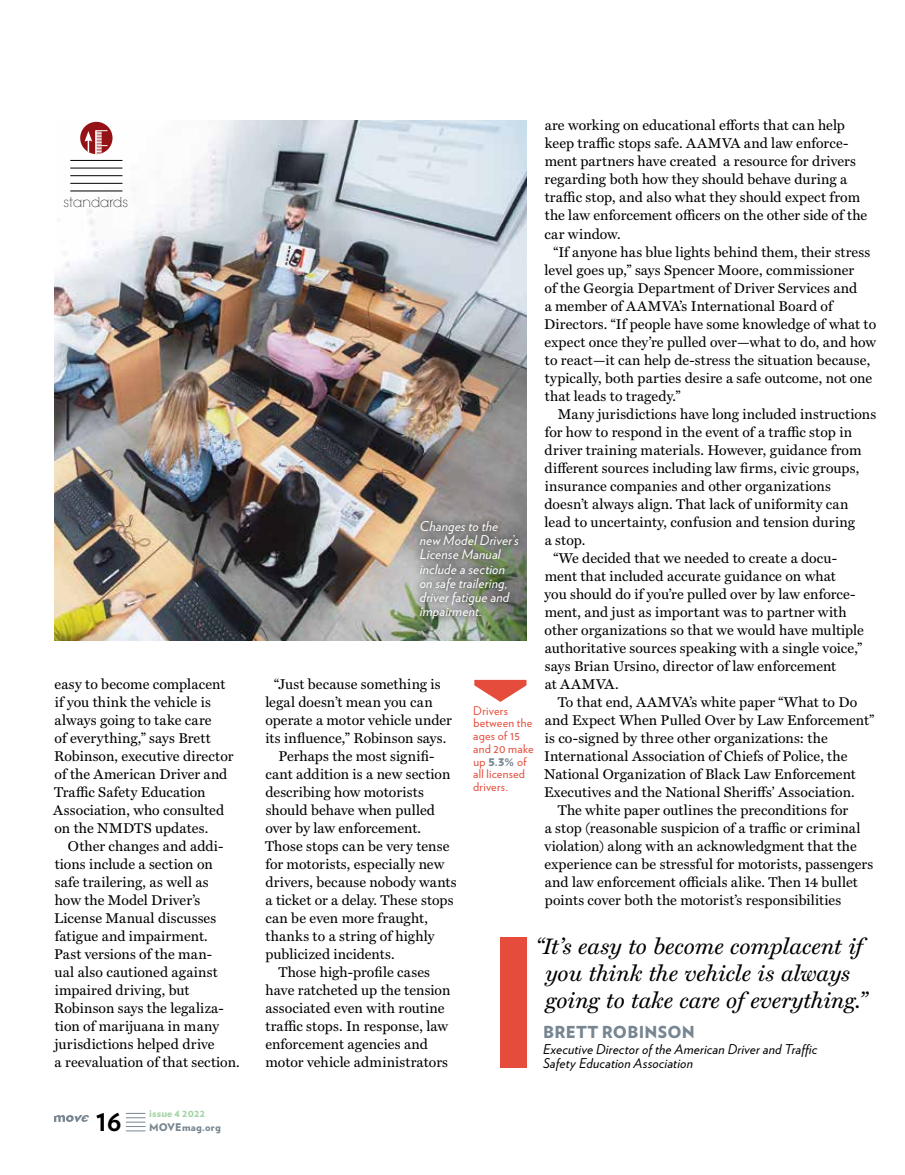
<style>
.page{position:relative;width:905px;height:1175px;background:#fff}
.page>*{position:absolute;margin:0;border:0;box-sizing:border-box;transform-origin:0 0}
.t1{font:700 30px "Verlag";color:#000}
.t2{font:italic 22.5px/27px "Miller Text";color:#000;text-align:center}
.t3{font:900 16.5px "Verlag";letter-spacing:.015em;color:#778691}
.t4{font:14.25px/18px "Miller Text";letter-spacing:.005em;color:#000}
.t5{font:italic 13.5px/14.2px "Verlag";letter-spacing:.015em;color:#fff}
.t6{font:italic 13.5px/14.2px "Verlag";letter-spacing:.01em;color:#000}
.t7{font:13.5px "RNS Camelia";letter-spacing:.005em;color:#000}
.t8{font:12px/12.8px "Verlag";letter-spacing:.02em;color:#e64c3b}
.t9{font:900 10.5px "Verlag";letter-spacing:.025em;color:#778691}
.t10{font:900 10.5px "Verlag";letter-spacing:.025em;color:#a5d5a7}
.s1{font-weight:900;font-size:10.5px;color:#778691}
</style>
<div class="page">
<img style="left:54px;top:120px;width:472px;height:521px">
<svg style="left:474px;top:680px;width:52px;height:22px"></svg>
<hr style="left:70px;top:160px;width:52px;height:1px;background:#000">
<hr style="left:70px;top:168px;width:52px;height:1px;background:#000">
<hr style="left:70px;top:175px;width:52px;height:1px;background:#000">
<hr style="left:70px;top:183px;width:52px;height:1px;background:#000">
<hr style="left:70px;top:191px;width:52px;height:1px;background:#000">
<div style="left:80px;top:122px;width:32px;height:32px;background:#941215;border-radius:50%"></div>
<svg style="left:85px;top:130px;width:22px;height:24px"></svg>
<svg style="left:412px;top:513px;width:114px;height:113px;background:#82877d"></svg>
<div style="left:501px;top:937px;width:26px;height:130px;background:#e64c3b"></div>
<svg style="left:54px;top:1115px;width:35px;height:6px"></svg>
<svg style="left:126px;top:1113px;width:19px;height:18px"></svg>
<p class="t7" style="left:64px;top:194px;width:66px">standards</p>
<p class="t4" style="left:53px;top:675px;width:182px">easy to become complacent if you think the vehicle is always going to take care<br>of everything,” says Brett<br>Robinson, executive director of the American Driver and<br>Traffic Safety Education<br>Association, who consulted on the NMDTS updates.</p>
<p class="t4" style="left:54px;top:837px;width:187px;text-indent:14px">Other changes and addi&shy;tions include a section on safe trailering, as well as<br>how the Model Driver’s<br>License Manual discusses fatigue and impairment.<br>Past versions of the man-<br>ual also cautioned against impaired driving, but<br>Robinson says the legaliza&shy;tion of marijuana in many jurisdictions helped drive<br>a reevaluation of that section.</p>
<h1 class="t1" style="left:96px;top:1096px;width:28px">16</h1>
<p class="t10" style="left:149px;top:1104px;width:57px">issue 4 2022</p>
<p class="t9" style="left:149px;top:1118px;width:73px">MOVEmag.org</p>
<p class="t4" style="left:544px;top:117px;width:324px">are working on educational efforts that can help keep traffic stops safe. AAMVA and law enforce&shy;ment partners have created a resource for drivers regarding both how they should behave during a traffic stop, and also what they should expect from the law enforcement officers on the other side of the car window.</p>
<p class="t4" style="left:544px;top:243px;width:333px;text-indent:9px">“If anyone has blue lights behind them, their stress level goes up,” says Spencer Moore, commissioner<br>of the Georgia Department of Driver Services and<br>a member of AAMVA’s International Board of Directors. “If people have some knowledge of what to expect once they’re pulled over—what to do, and how to react—it can help de-stress the situation because, typically, both parties desire a safe outcome, not one that leads to tragedy.”</p>
<p class="t4" style="left:558px;top:405px;width:320px">Many jurisdictions have long included instructions</p>
<p class="t4" style="left:544px;top:423px;width:309px">for how to respond in the event of a traffic stop in</p>
<p class="t4" style="left:544px;top:441px;width:318px">driver training materials. However, guidance from</p>
<p class="t4" style="left:544px;top:459px;width:316px">different sources including law firms, civic groups,</p>
<p class="t4" style="left:544px;top:477px;width:288px">insurance companies and other organizations</p>
<p class="t4" style="left:544px;top:495px;width:305px">doesn’t always align. That lack of uniformity can</p>
<p class="t4" style="left:544px;top:513px;width:312px">lead to uncertainty, confusion and tension during</p>
<p class="t4" style="left:544px;top:531px;width:42px">a stop.</p>
<p class="t4" style="left:553px;top:549px;width:285px">“We decided that we needed to create a docu-</p>
<p class="t4" style="left:544px;top:567px;width:292px">ment that included accurate guidance on what</p>
<p class="t4" style="left:544px;top:585px;width:312px">you should do if you’re pulled over by law enforce-</p>
<p class="t4" style="left:544px;top:603px;width:303px">ment, and just as important was to partner with</p>
<p class="t4" style="left:544px;top:621px;width:321px">other organizations so that we would have multiple</p>
<p class="t4" style="left:544px;top:639px;width:319px">authoritative sources speaking with a single voice,”</p>
<p class="t4" style="left:545px;top:657px;width:293px">says Brian Ursino, director of law enforcement</p>
<p class="t4" style="left:544px;top:675px;width:75px">at AAMVA.</p>
<p class="t4" style="left:557px;top:693px;width:301px">To that end, AAMVA’s white paper “What to Do</p>
<p class="t4" style="left:544px;top:711px;width:331px">and Expect When Pulled Over by Law Enforcement”</p>
<p class="t4" style="left:544px;top:729px;width:284px">is co-signed by three other organizations: the</p>
<p class="t4" style="left:544px;top:747px;width:305px">International Association of Chiefs of Police, the</p>
<p class="t4" style="left:544px;top:765px;width:313px">National Organization of Black Law Enforcement</p>
<p class="t4" style="left:544px;top:783px;width:312px">Executives and the National Sheriffs’ Association.</p>
<p class="t4" style="left:557px;top:801px;width:292px">The white paper outlines the preconditions for</p>
<p class="t4" style="left:544px;top:819px;width:317px">a stop (reasonable suspicion of a traffic or criminal</p>
<p class="t4" style="left:544px;top:837px;width:314px">violation) along with an acknowledgment that the</p>
<p class="t4" style="left:544px;top:855px;width:330px">experience can be stressful for motorists, passengers</p>
<p class="t4" style="left:544px;top:873px;width:315px">and law enforcement officials alike. Then 14 bullet</p>
<p class="t4" style="left:545px;top:891px;width:298px">points cover both the motorist’s responsibilities</p>
<p class="t5" style="left:420px;top:518px;width:101px">Changes to the new Model Driver’s<br>License Manual include a section on safe trailering, driver fatigue and impairment.</p>
<p class="t4" style="left:274px;top:675px;width:168px">“Just because something is</p>
<p class="t4" style="left:265px;top:693px;width:169px">legal doesn’t mean you can</p>
<p class="t4" style="left:265px;top:711px;width:188px">operate a motor vehicle under</p>
<p class="t4" style="left:265px;top:729px;width:182px">its influence,” Robinson says.</p>
<p class="t4" style="left:278px;top:747px;width:157px">Perhaps the most signifi-</p>
<p class="t4" style="left:265px;top:765px;width:186px">cant addition is a new section</p>
<p class="t4" style="left:265px;top:783px;width:160px">describing how motorists</p>
<p class="t4" style="left:266px;top:801px;width:171px">should behave when pulled</p>
<p class="t4" style="left:265px;top:819px;width:157px">over by law enforcement.</p>
<p class="t4" style="left:265px;top:837px;width:186px">Those stops can be very tense</p>
<p class="t4" style="left:265px;top:855px;width:180px">for motorists, especially new</p>
<p class="t4" style="left:265px;top:873px;width:193px">drivers, because nobody wants</p>
<p class="t4" style="left:265px;top:891px;width:190px">a ticket or a delay. These stops</p>
<p class="t4" style="left:265px;top:909px;width:164px">can be even more fraught,</p>
<p class="t4" style="left:265px;top:927px;width:171px">thanks to a string of highly</p>
<p class="t4" style="left:265px;top:945px;width:130px">publicized incidents.</p>
<p class="t4" style="left:278px;top:963px;width:153px">Those high-profile cases</p>
<p class="t4" style="left:265px;top:981px;width:186px">have ratcheted up the tension</p>
<p class="t4" style="left:265px;top:999px;width:180px">associated even with routine</p>
<p class="t4" style="left:265px;top:1017px;width:184px">traffic stops. In response, law</p>
<p class="t4" style="left:265px;top:1035px;width:164px">enforcement agencies and</p>
<p class="t4" style="left:265px;top:1053px;width:184px">motor vehicle administrators</p>
<p class="t8" style="left:473px;top:703px;width:62px">Drivers between the ages of 15 and 20 make up <span class="s1">5.3%</span> of all licensed drivers.</p>
<h2 class="t2" style="left:535px;top:933px;width:333px">“It’s easy to become complacent if you think the vehicle is always going to take care of everything.”</h2>
<p class="t3" style="left:543px;top:1018px;width:153px">BRETT ROBINSON</p>
<p class="t6" style="left:543px;top:1041px;width:276px">Executive Director of the American Driver and Traffic<br>Safety Education Association</p>
</div>
